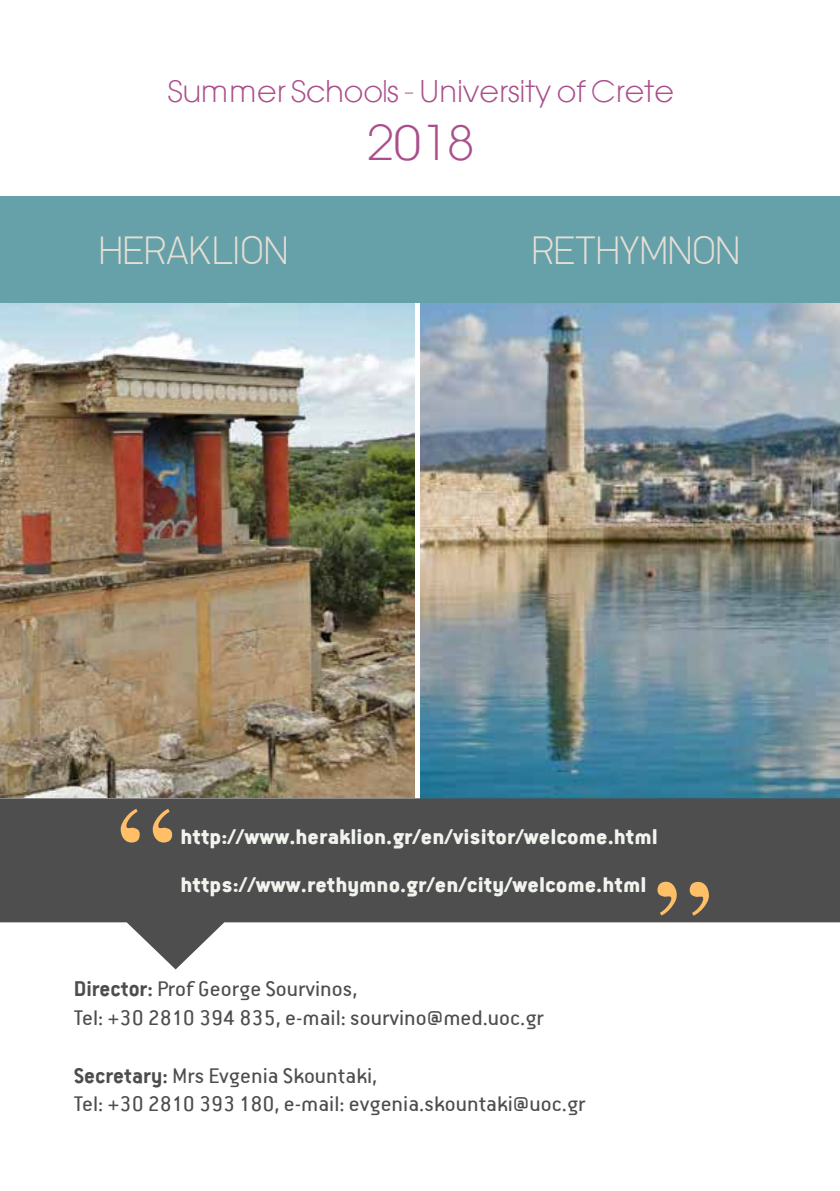
<style>
.page{position:relative;width:840px;height:1191px;background:#fff}
.page>*{position:absolute;margin:0;border:0;box-sizing:border-box;transform-origin:0 0}
.t1{font:48px "Mg Avant G Light";color:#ab4f8c}
.t2{font:100 40px "PF Din Display";color:#e5ded4}
.t3{font:30px "Mg Avant G Light";color:#ab4f8c}
.t4{font:24px/28.8px "PF Premier Text";color:#4d4d4f}
.t5{font:900 24px/48px "PF Premier Text";color:#f0f4ed}
.s1{font-weight:700}
</style>
<div class="page">
<img style="left:420px;top:303px;width:419px;height:495px">
<img style="left:0;top:304px;width:414px;height:493px">
<div style="left:0;top:197px;width:839px;height:106px;background:#66a1a9"></div>
<svg style="left:0;top:798px;width:839px;height:171px;fill:#4e4e4e"></svg>
<svg style="left:121px;top:808px;width:51px;height:34px;background:#8e7756"></svg>
<svg style="left:657px;top:881px;width:51px;height:34px;background:#8f7756"></svg>
<p class="t3" style="left:168px;top:73px;width:507px">Summer Schools - University of Crete</p>
<h1 class="t1" style="left:367px;top:114px;width:108px">2018</h1>
<h2 class="t2" style="left:99px;top:226px;width:190px">HERAKLION</h2>
<h2 class="t2" style="left:531px;top:226px;width:210px">RETHYMNON</h2>
<p class="t5" style="left:180px;top:812px;width:478px">http://www.heraklion.gr/en/visitor/welcome.html https://www.rethymno.gr/en/city/welcome.html</p>
<p class="t4" style="left:74px;top:974px;width:471px"><span class="s1">Director:</span> Prof George Sourvinos,<br>Tel: +30 2810 394 835, e-mail: sourvino@med.uoc.gr</p>
<p class="t4" style="left:74px;top:1061px;width:513px"><span class="s1">Secretary:</span> Mrs Evgenia Skountaki,<br>Tel: +30 2810 393 180, e-mail: evgenia.skountaki@uoc.gr</p>
</div>
